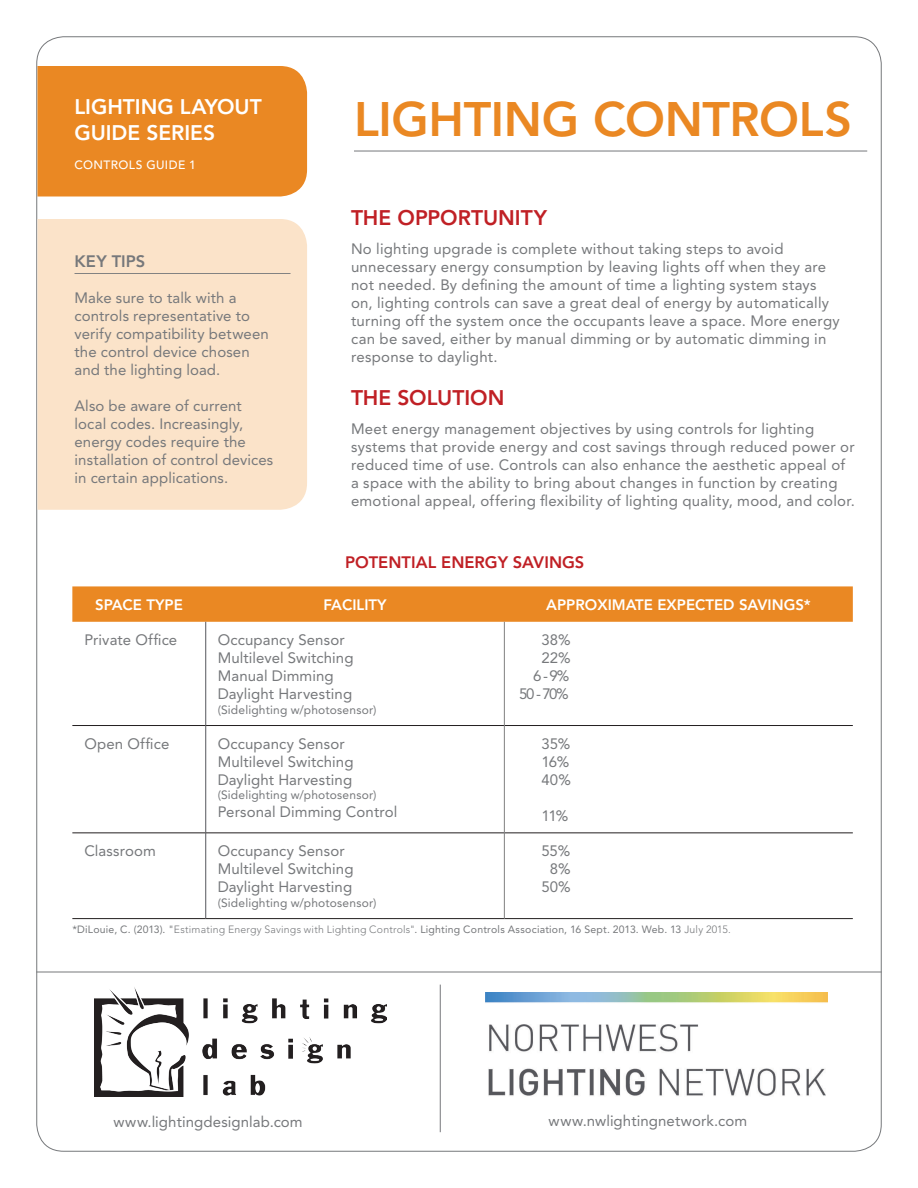
<style>
.page{position:relative;width:918px;height:1188px;background:#fff}
.page>*{position:absolute;margin:0;border:0;box-sizing:border-box;transform-origin:0 0}
.Subhead{font:800 48px "Avenir LT Std";letter-spacing:-.01em;color:#ea8823}
.Subhead-2{font:800 21px/25.5px "Avenir LT Std";letter-spacing:-.005em;color:#fff}
.Subhead-3{font:800 21px "Avenir LT Std";color:#c02025}
.t1{font:800 16.5px "Avenir LT Std";color:#c02025}
.Side_Info_Heading{font:800 16.5px "Avenir LT Std";letter-spacing:.005em;color:#76787b}
.body_copy{font:15px/18px "Avenir LT Std";letter-spacing:.015em;color:#76787b}
.Side_Info_Copy{font:15px/18px "Avenir LT Std";letter-spacing:.005em;color:#76787b}
.t2{font:800 15px "Avenir LT Std";color:#fff}
.Side_Info_Copy-2{font:12px "Avenir LT Std";letter-spacing:.015em;color:#76787b}
.Side_Info_Copy-3{font:500 12px "Avenir LT Std";letter-spacing:.035em;color:#fff}
.Side_Info_Copy-4{font:10.5px "Avenir LT Std";letter-spacing:.02em;color:#76787b}
.s1{font-weight:300}
</style>
<div class="page">
<hr style="left:440px;top:985px;width:1px;height:147px;background:#76787b">
<img style="left:95px;top:987px;width:291px;height:110px">
<img style="left:486px;top:993px;width:342px;height:103px">
<div style="left:37px;top:66px;width:270px;height:130px;background:#ea8823"></div>
<hr style="left:36px;top:972px;width:846px;height:1px;background:#76787b">
<div style="left:37px;top:219px;width:270px;height:291px;background:#fbe3c9"></div>
<div style="left:72px;top:586px;width:781px;height:36px;background:#ea8823"></div>
<hr style="left:72px;top:918px;width:134px;height:1px;background:#231f20">
<hr style="left:206px;top:918px;width:298px;height:1px;background:#231f20">
<hr style="left:504px;top:918px;width:349px;height:1px;background:#231f20">
<hr style="left:72px;top:833px;width:134px;height:1px;background:#231f20">
<hr style="left:206px;top:833px;width:298px;height:1px;background:#231f20">
<hr style="left:504px;top:833px;width:349px;height:1px;background:#231f20">
<hr style="left:72px;top:725px;width:134px;height:1px;background:#231f20">
<hr style="left:206px;top:725px;width:298px;height:1px;background:#231f20">
<hr style="left:504px;top:725px;width:349px;height:1px;background:#231f20">
<hr style="left:205px;top:622px;width:1px;height:104px;background:#56575c">
<hr style="left:205px;top:726px;width:1px;height:107px;background:#56575c">
<hr style="left:205px;top:833px;width:1px;height:86px;background:#56575c">
<hr style="left:504px;top:622px;width:1px;height:104px;background:#808080">
<hr style="left:504px;top:726px;width:1px;height:107px;background:#808080">
<hr style="left:504px;top:833px;width:1px;height:86px;background:#808080">
<hr style="left:75px;top:273px;width:216px;height:1px;background:#76787b">
<hr style="left:354px;top:151px;width:513px;height:1px;background:#76787b">
<p class="Subhead-2" style="left:75px;top:94px;width:189px">LIGHTING LAYOUT<br>GUIDE SERIES</p>
<p class="Side_Info_Copy-3" style="left:75px;top:158px;width:123px">CONTROLS GUIDE 1</p>
<p class="Side_Info_Heading" style="left:75px;top:251px;width:72px">KEY TIPS</p>
<p class="Side_Info_Copy" style="left:75px;top:288px;width:196px">Make sure to talk with a controls representative to verify compatibility between the control device chosen and the lighting load.</p>
<p class="Side_Info_Copy" style="left:75px;top:396px;width:200px">Also be aware of current local codes. Increasingly, energy codes require the installation of control devices in certain applications.</p>
<p class="Subhead" style="left:354px;top:90px;width:499px">LIGHTING CONTROLS</p>
<p class="Subhead-3" style="left:351px;top:206px;width:197px">THE OPPORTUNITY</p>
<p class="body_copy" style="left:351px;top:240px;width:490px">No lighting upgrade is complete without taking steps to avoid unnecessary energy consumption by leaving lights off when they are not needed. By defining the amount of time a lighting system stays on, lighting controls can save a great deal of energy by automatically turning off the system once the occupants leave a space. More energy can be saved, either by manual dimming or by automatic dimming in response to daylight.</p>
<p class="Subhead-3" style="left:351px;top:386px;width:155px">THE SOLUTION</p>
<p class="body_copy" style="left:351px;top:420px;width:505px">Meet energy management objectives by using controls for lighting systems that provide energy and cost savings through reduced power or reduced time of use. Controls can also enhance the aesthetic appeal of a space with the ability to bring about changes in function by creating emotional appeal, offering flexibility of lighting quality, mood, and color.</p>
<p class="t1" style="left:345px;top:552px;width:241px">POTENTIAL ENERGY SAVINGS</p>
<p class="t2" style="left:95px;top:596px;width:89px">SPACE TYPE</p>
<p class="t2" style="left:324px;top:596px;width:65px">FACILITY</p>
<p class="t2" style="left:546px;top:596px;width:266px">APPROXIMATE EXPECTED SAVINGS*</p>
<p class="Side_Info_Copy" style="left:84px;top:631px;width:94px">Private Office</p>
<p class="Side_Info_Copy" style="left:218px;top:631px;width:128px">Occupancy Sensor</p>
<p class="Side_Info_Copy" style="left:218px;top:649px;width:137px">Multilevel Switching</p>
<p class="Side_Info_Copy" style="left:218px;top:667px;width:136px">Manual Dimming<br>Daylight Harvesting</p>
<p class="Side_Info_Copy-2" style="left:218px;top:702px;width:160px">(Sidelighting w/photosensor)</p>
<p class="Side_Info_Copy" style="left:541px;top:631px;width:31px">38%</p>
<p class="Side_Info_Copy" style="left:541px;top:649px;width:31px">22%</p>
<p class="Side_Info_Copy" style="left:533px;top:667px;width:37px">6 - 9%</p>
<p class="Side_Info_Copy" style="left:519px;top:685px;width:51px">50 - 70%</p>
<p class="Side_Info_Copy" style="left:84px;top:735px;width:86px">Open Office</p>
<p class="Side_Info_Copy" style="left:218px;top:735px;width:128px">Occupancy Sensor</p>
<p class="Side_Info_Copy" style="left:218px;top:753px;width:137px">Multilevel Switching</p>
<p class="Side_Info_Copy" style="left:218px;top:771px;width:136px">Daylight Harvesting</p>
<p class="Side_Info_Copy-2" style="left:218px;top:788px;width:160px">(Sidelighting w/photosensor)</p>
<p class="Side_Info_Copy" style="left:218px;top:803px;width:181px">Personal Dimming Control</p>
<p class="Side_Info_Copy" style="left:84px;top:842px;width:73px">Classroom</p>
<p class="Side_Info_Copy" style="left:218px;top:842px;width:128px">Occupancy Sensor</p>
<p class="Side_Info_Copy" style="left:218px;top:860px;width:137px">Multilevel Switching</p>
<p class="Side_Info_Copy" style="left:218px;top:878px;width:136px">Daylight Harvesting</p>
<p class="Side_Info_Copy-2" style="left:218px;top:895px;width:160px">(Sidelighting w/photosensor)</p>
<p class="Side_Info_Copy" style="left:541px;top:735px;width:30px">35%</p>
<p class="Side_Info_Copy" style="left:541px;top:753px;width:31px">16%<br>40%</p>
<p class="Side_Info_Copy" style="left:541px;top:807px;width:28px">11%</p>
<p class="Side_Info_Copy" style="left:541px;top:842px;width:30px">55%</p>
<p class="Side_Info_Copy" style="left:550px;top:860px;width:22px">8%</p>
<p class="Side_Info_Copy" style="left:541px;top:878px;width:31px">50%</p>
<p class="Side_Info_Copy-4" style="left:72px;top:924px;width:660px">*DiLouie, C. (2013). "<span class="s1">Estimating Energy Savings with Lighting Controls"</span>. Lighting Controls Association, 16 Sept. 2013. Web. 13 <span class="s1">July 2015.</span></p>
<p class="body_copy" style="left:114px;top:1113px;width:191px">www.lightingdesignlab.com</p>
<p class="body_copy" style="left:549px;top:1112px;width:200px">www.nwlightingnetwork.com</p>
</div>
